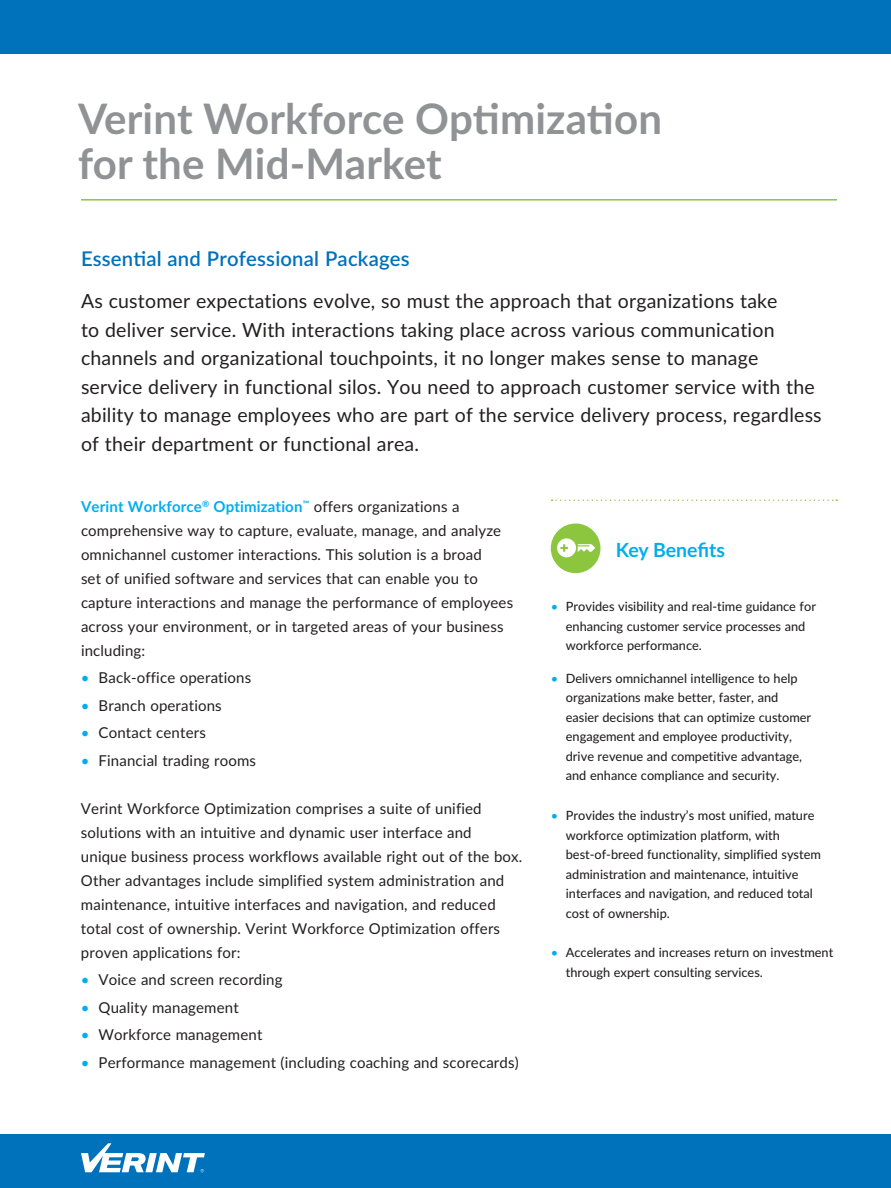
<style>
.page{position:relative;width:891px;height:1188px;background:#fff}
.page>*{position:absolute;margin:0;border:0;box-sizing:border-box;transform-origin:0 0}
.t1{font:700 42px/45px "Lato";letter-spacing:.005em;color:#919295}
.t2{font:600 20.25px "Lato";letter-spacing:.01em;color:#0071bb}
.t3{font:19.5px/28.5px "Lato";letter-spacing:.01em;color:#221f1f}
.t4{font:700 19.5px "Lato";letter-spacing:-.01em;color:#00adef}
.t5{font:15px/24px "Lato";letter-spacing:.01em;color:#221f1f}
.t6{font:500 12.75px/19.5px "Lato";color:#221f1f}
.s1{font-weight:700;color:#00adef}
.s2{color:#00adef}
.s3{font-weight:400;color:#00adef}
</style>
<div class="page">
<div style="left:0;top:0;width:891px;height:54px;background:#0071bb"></div>
<hr style="left:81px;top:199px;width:756px;height:2px;background:#8cc63e">
<div style="left:0;top:1134px;width:891px;height:54px;background:#0071bb"></div>
<svg style="left:81px;top:1143px;width:124px;height:29px"></svg>
<svg style="left:552px;top:499px;width:285px;height:2px"></svg>
<div style="left:551px;top:523px;width:49px;height:50px;background:#8cc63e;border-radius:50%"></div>
<svg style="left:557px;top:538px;width:38px;height:19px"></svg>
<h1 class="t1" style="left:78px;top:94px;width:586px">Verint Workforce Optimization for the Mid-Market</h1>
<h2 class="t2" style="left:81px;top:244px;width:330px">Essential and Professional Packages</h2>
<p class="t3" style="left:81px;top:288px;width:742px">As customer expectations evolve, so must the approach that organizations take<br>to deliver service. With interactions taking place across various communication channels and organizational touchpoints, it no longer makes sense to manage service delivery in functional silos. You need to approach customer service with the ability to manage employees who are part of the service delivery process, regardless of their department or functional area.</p>
<p class="t5" style="left:81px;top:495px;width:434px"><span class="s1">Verint Workforce</span><sup>®</sup> <span class="s1">Optimization</span><sup>™</sup> offers organizations a comprehensive way to capture, evaluate, manage, and analyze omnichannel customer interactions. This solution is a broad<br>set of unified software and services that can enable you to capture interactions and manage the performance of employees across your environment, or in targeted areas of your business including:</p>
<p class="t5" style="left:81px;top:667px;width:172px"><span class="s2">•</span> Back-office operations</p>
<p class="t5" style="left:81px;top:694px;width:142px"><span class="s2">•</span> Branch operations</p>
<p class="t5" style="left:81px;top:722px;width:126px"><span class="s2">•</span> Contact centers</p>
<p class="t5" style="left:81px;top:749px;width:177px"><span class="s2">•</span> Financial trading rooms</p>
<p class="t5" style="left:81px;top:797px;width:443px">Verint Workforce Optimization comprises a suite of unified solutions with an intuitive and dynamic user interface and<br>unique business process workflows available right out of the box.<br>Other advantages include simplified system administration and maintenance, intuitive interfaces and navigation, and reduced total cost of ownership. Verint Workforce Optimization offers proven applications for:</p>
<p class="t5" style="left:81px;top:969px;width:203px"><span class="s2">•</span> Voice and screen recording</p>
<p class="t5" style="left:81px;top:996px;width:159px"><span class="s2">•</span> Quality management</p>
<p class="t5" style="left:81px;top:1024px;width:183px"><span class="s2">•</span> Workforce management</p>
<p class="t5" style="left:81px;top:1051px;width:439px"><span class="s2">•</span> Performance management (including coaching and scorecards)</p>
<h3 class="t4" style="left:616px;top:536px;width:111px">Key Benefits</h3>
<p class="t6" style="left:566px;top:598px;width:252px;text-indent:-15px"><span class="s3">•</span> Provides visibility and real-time guidance for enhancing customer service processes and workforce performance.</p>
<p class="t6" style="left:566px;top:670px;width:247px;text-indent:-15px"><span class="s3">•</span> Delivers omnichannel intelligence to help organizations make better, faster, and easier decisions that can optimize customer engagement and employee productivity, drive revenue and competitive advantage, and enhance compliance and security.</p>
<p class="t6" style="left:566px;top:807px;width:257px;text-indent:-15px"><span class="s3">•</span> Provides the industry’s most unified, mature workforce optimization platform, with best-of-breed functionality, simplified system administration and maintenance, intuitive interfaces and navigation, and reduced total cost of ownership.</p>
<p class="t6" style="left:566px;top:944px;width:269px;text-indent:-15px"><span class="s3">•</span> Accelerates and increases return on investment through expert consulting services.</p>
</div>
